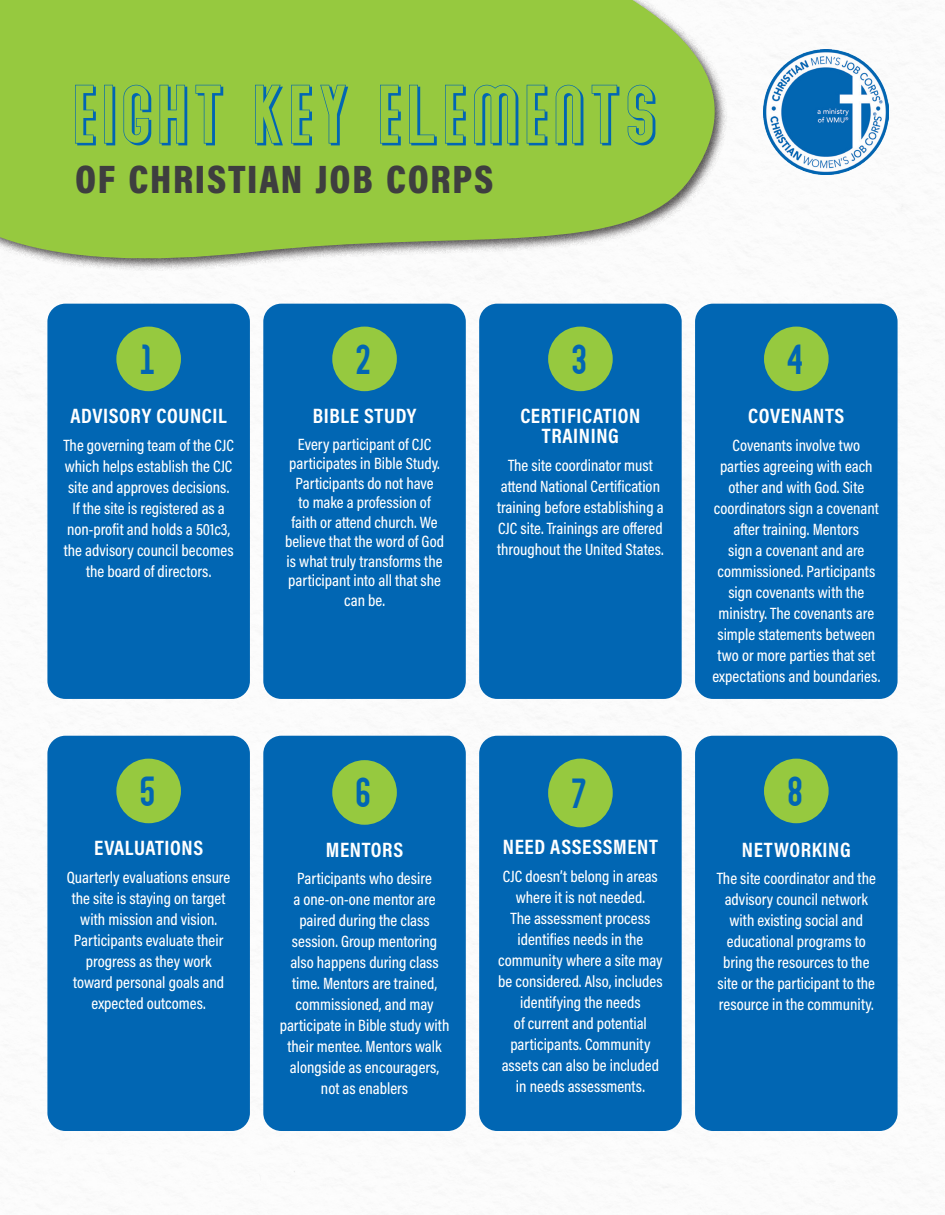
<style>
.page{position:relative;width:945px;height:1215px;background:#fff}
.page>*{position:absolute;margin:0;border:0;box-sizing:border-box;transform-origin:0 0}
.t1{font:66.9px "Abraham Shadow Shadow";letter-spacing:.05em;color:#0166b3}
.t2{font:900 40.2px "Acumin Pro Cond";letter-spacing:.045em;color:#3e3e3f}
.t3{font:35.55px "Abraham";color:#0166b3}
.t4{font:700 21px/19.5px "Acumin Pro Cond";letter-spacing:.03em;color:#fff;text-align:center}
.t5{font:500 16.5px/21px "Acumin Pro Cond";color:#fff;text-align:center}
</style>
<div class="page">
<svg style="left:0;top:0;width:764px;height:279px;fill:#96c93f"></svg>
<div style="left:47px;top:304px;width:203px;height:395px;background:#0166b3;border-radius:18px"></div>
<div style="left:116px;top:327px;width:65px;height:64px;background:#96c93f;border-radius:50%"></div>
<div style="left:263px;top:304px;width:203px;height:395px;background:#0166b3;border-radius:18px"></div>
<div style="left:332px;top:327px;width:65px;height:64px;background:#96c93f;border-radius:50%"></div>
<div style="left:479px;top:304px;width:203px;height:395px;background:#0166b3;border-radius:18px"></div>
<div style="left:548px;top:327px;width:65px;height:64px;background:#96c93f;border-radius:50%"></div>
<div style="left:695px;top:304px;width:203px;height:395px;background:#0166b3;border-radius:18px"></div>
<div style="left:764px;top:327px;width:65px;height:64px;background:#96c93f;border-radius:50%"></div>
<div style="left:47px;top:736px;width:203px;height:395px;background:#0166b3;border-radius:18px"></div>
<div style="left:116px;top:759px;width:65px;height:64px;background:#96c93f;border-radius:50%"></div>
<div style="left:263px;top:736px;width:203px;height:395px;background:#0166b3;border-radius:18px"></div>
<div style="left:332px;top:760px;width:65px;height:65px;background:#96c93f;border-radius:50%"></div>
<div style="left:479px;top:736px;width:203px;height:395px;background:#0166b3;border-radius:18px"></div>
<div style="left:548px;top:759px;width:65px;height:68px;background:#96c93f;border-radius:50%"></div>
<div style="left:695px;top:736px;width:203px;height:395px;background:#0166b3;border-radius:18px"></div>
<div style="left:764px;top:759px;width:65px;height:64px;background:#96c93f;border-radius:50%"></div>
<img style="left:764px;top:50px;width:125px;height:124px">
<h1 class="t1" style="left:75px;top:70px;width:585px">EIGHT KEY ELEMENTS</h1>
<h2 class="t2" style="left:75px;top:153px;width:420px">OF CHRISTIAN JOB CORPS</h2>
<h3 class="t3" style="left:141px;top:333px;width:17px">1</h3>
<p class="t4" style="left:71px;top:406px;width:158px">ADVISORY COUNCIL</p>
<p class="t5" style="left:63px;top:434px;width:172px">The governing team of the CJC which helps establish the CJC site and approves decisions.<br>If the site is registered as a non-profit and holds a 501c3, the advisory council becomes the board of directors.</p>
<h3 class="t3" style="left:357px;top:333px;width:17px">2</h3>
<p class="t4" style="left:313px;top:406px;width:105px">BIBLE STUDY</p>
<p class="t5" style="left:285px;top:434px;width:161px;line-height:19.5px">Every participant of CJC participates in Bible Study.<br>Participants do not have<br>to make a profession of faith or attend church. We believe that the word of God is what truly transforms the participant into all that she can be.</p>
<h3 class="t3" style="left:573px;top:333px;width:17px">3</h3>
<p class="t4" style="left:520px;top:406px;width:122px">CERTIFICATION<br>TRAINING</p>
<p class="t5" style="left:497px;top:454px;width:168px">The site coordinator must attend National Certification training before establishing a<br>CJC site. Trainings are offered throughout the United States.</p>
<h3 class="t3" style="left:141px;top:765px;width:17px">5</h3>
<p class="t4" style="left:94px;top:838px;width:111px">EVALUATIONS</p>
<p class="t5" style="left:67px;top:867px;width:165px">Quarterly evaluations ensure the site is staying on target with mission and vision.<br>Participants evaluate their progress as they work toward personal goals and expected outcomes.</p>
<h3 class="t3" style="left:357px;top:767px;width:17px">6</h3>
<p class="t4" style="left:326px;top:839px;width:79px">MENTORS</p>
<p class="t5" style="left:280px;top:868px;width:171px">Participants who desire<br>a one-on-one mentor are paired during the class session. Group mentoring also happens during class time. Mentors are trained, commissioned, and may participate in Bible study with their mentee. Mentors walk alongside as encouragers, not as enablers</p>
<h3 class="t3" style="left:573px;top:767px;width:17px">7</h3>
<p class="t4" style="left:503px;top:837px;width:157px">NEED ASSESSMENT</p>
<p class="t5" style="left:498px;top:866px;width:166px">CJC doesn’t belong in areas where it is not needed.<br>The assessment process identifies needs in the community where a site may be considered. Also, includes identifying the needs<br>of current and potential participants. Community assets can also be included in needs assessments.</p>
<h3 class="t3" style="left:788px;top:333px;width:18px">4</h3>
<p class="t4" style="left:748px;top:406px;width:98px">COVENANTS</p>
<p class="t5" style="left:712px;top:434px;width:169px">Covenants involve two parties agreeing with each other and with God. Site coordinators sign a covenant after training. Mentors<br>sign a covenant and are commissioned. Participants sign covenants with the ministry. The covenants are simple statements between two or more parties that set expectations and boundaries.</p>
<h3 class="t3" style="left:789px;top:765px;width:17px">8</h3>
<p class="t4" style="left:742px;top:839px;width:110px">NETWORKING</p>
<p class="t5" style="left:717px;top:868px;width:161px">The site coordinator and the advisory council network with existing social and educational programs to bring the resources to the site or the participant to the resource in the community.</p>
</div>
